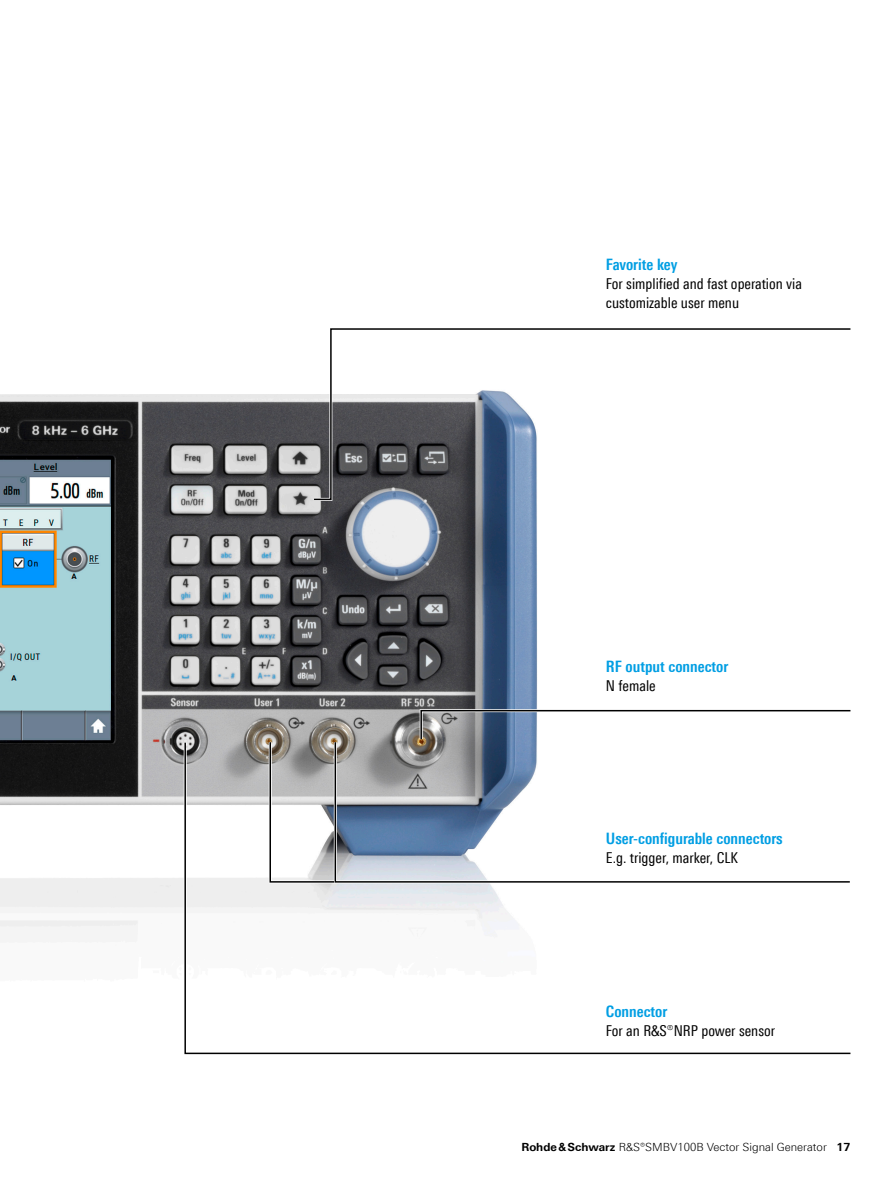
<style>
.page{position:relative;width:893px;height:1191px;background:#fff}
.page>*{position:absolute;margin:0;border:0;box-sizing:border-box;transform-origin:0 0}
.Absatzfett_cyan{font:700 condensed 15.75px "Linotype Universfor RS";color:#009ee3}
._10_Pt_Haupttext_cond{font:condensed 15px/19.2px "Linotype Universfor RS";color:#000}
.t1{font:300 11.25px "Linotype Universfor RS";color:#000}
.s1{font-weight:300;font-stretch:normal}
.s2{font-weight:700}
</style>
<div class="page">
<img style="left:0;top:394px;width:537px;height:548px">
<svg style="left:184px;top:741px;width:667px;height:313px"></svg>
<svg style="left:337px;top:740px;width:514px;height:143px"></svg>
<svg style="left:267px;top:739px;width:70px;height:146px"></svg>
<svg style="left:418px;top:707px;width:433px;height:35px"></svg>
<svg style="left:313px;top:328px;width:538px;height:173px"></svg>
<p class="Absatzfett_cyan" style="left:606px;top:255px;width:73px">Favorite key</p>
<p class="_10_Pt_Haupttext_cond" style="left:606px;top:274px;width:198px">For simplified and fast operation via customizable user menu</p>
<p class="Absatzfett_cyan" style="left:606px;top:657px;width:124px">RF output connector</p>
<p class="_10_Pt_Haupttext_cond" style="left:606px;top:676px;width:51px">N female</p>
<p class="Absatzfett_cyan" style="left:606px;top:829px;width:178px">User-configurable connectors</p>
<p class="_10_Pt_Haupttext_cond" style="left:606px;top:848px;width:134px">E.g. trigger, marker, CLK</p>
<p class="Absatzfett_cyan" style="left:606px;top:1001px;width:63px">Connector</p>
<p class="_10_Pt_Haupttext_cond" style="left:606px;top:1020px;width:171px">For an R&amp;S<span class="s1">®</span>NRP power sensor</p>
<p class="t1" style="left:521px;top:1140px;width:331px"><span class="s2">Rohde&amp;Schwarz</span> R&amp;S®SMBV100B Vector Signal Generator <span class="s2">17</span></p>
</div>
